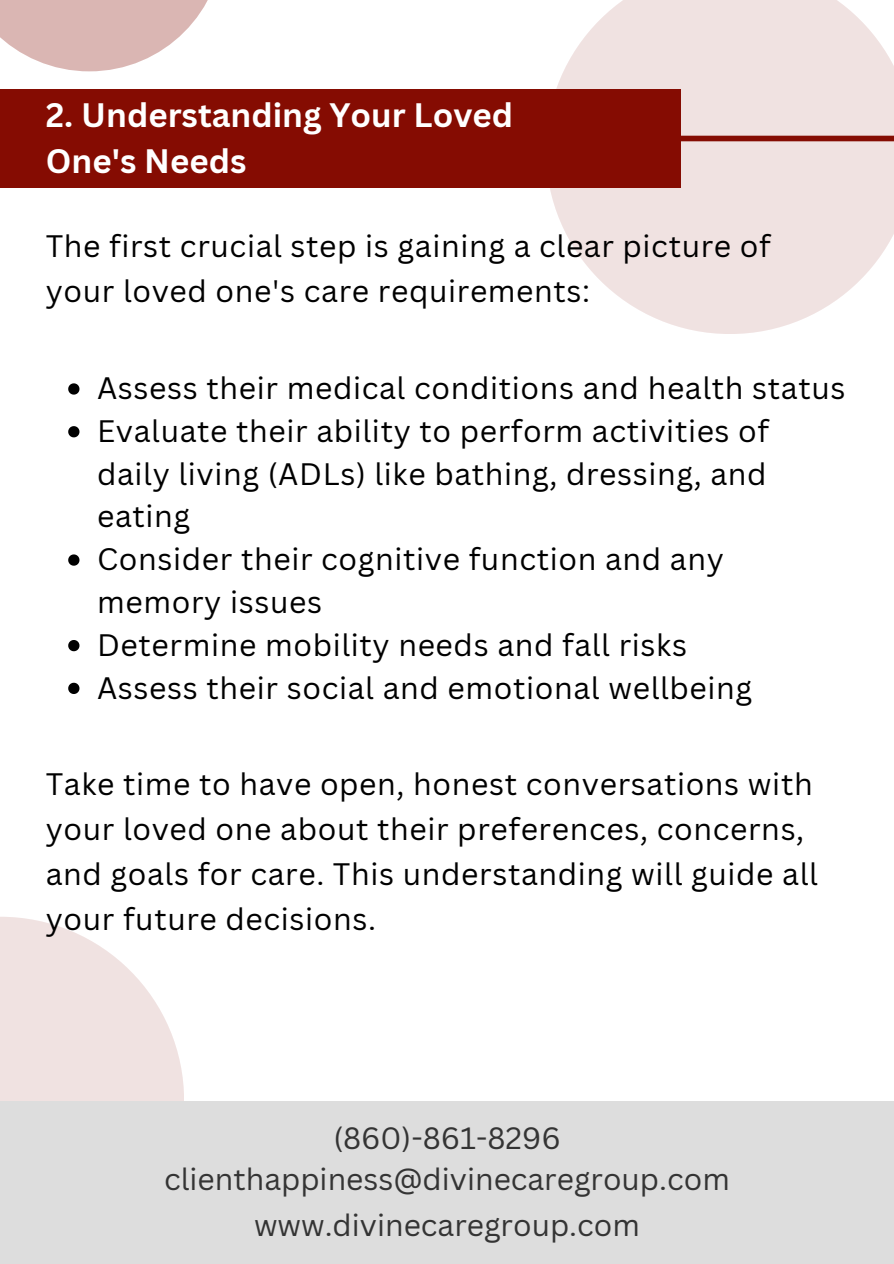
<style>
.page{position:relative;width:894px;height:1264px;background:#fff}
.page>*{position:absolute;margin:0;border:0;box-sizing:border-box;transform-origin:0 0}
.t1{font:700 33px/46.2px "Canva Sans";color:#fff}
.t2{font:30.15px/45px "Canva Sans";letter-spacing:.02em;color:#000}
.t3{font:30px "Canva Sans";color:#343434}
</style>
<div class="page">
<svg style="left:550px;top:0;width:343px;height:334px;fill:#f0e2e1"></svg>
<svg style="left:0;top:917px;width:184px;height:183px;fill:#f0e2e1"></svg>
<svg style="left:0;top:0;width:208px;height:71px;fill:#dab6b3"></svg>
<div style="left:0;top:89px;width:679px;height:99px;background:#850c02"></div>
<div style="left:679px;top:136px;width:214px;height:5px;background:#850c02"></div>
<div style="left:0;top:1100px;width:893px;height:163px;background:#ddd"></div>
<svg style="left:68px;top:383px;width:11px;height:11px"></svg>
<svg style="left:68px;top:426px;width:11px;height:11px"></svg>
<svg style="left:68px;top:554px;width:11px;height:11px"></svg>
<svg style="left:68px;top:640px;width:11px;height:11px"></svg>
<svg style="left:68px;top:682px;width:11px;height:12px"></svg>
<p class="t1" style="left:46px;top:91px;width:468px">2. Understanding Your Loved<br>One's Needs</p>
<p class="t2" style="left:46px;top:223px;width:726px">The first crucial step is gaining a clear picture of your loved one's care requirements:</p>
<p class="t2" style="left:97px;top:365px;width:749px">Assess their medical conditions and health status</p>
<p class="t2" style="left:97px;top:409px;width:673px;line-height:42.8px;text-align:justify">Evaluate their ability to perform activities of daily living (ADLs) like bathing, dressing, and eating</p>
<p class="t2" style="left:97px;top:537px;width:628px;line-height:42.8px">Consider their cognitive function and any memory issues</p>
<p class="t2" style="left:97px;top:621px;width:591px">Determine mobility needs and fall risks</p>
<p class="t2" style="left:97px;top:664px;width:656px">Assess their social and emotional wellbeing</p>
<p class="t2" style="left:46px;top:761px;width:773px">Take time to have open, honest conversations with your loved one about their preferences, concerns, and goals for care. This understanding will guide all your future decisions.</p>
<h1 class="t3" style="left:333px;top:1117px;width:229px">(860)-861-8296</h1>
<p class="t3" style="left:164px;top:1158px;width:567px">clienthappiness@divinecaregroup.com</p>
<p class="t3" style="left:254px;top:1204px;width:387px">www.divinecaregroup.com</p>
</div>
